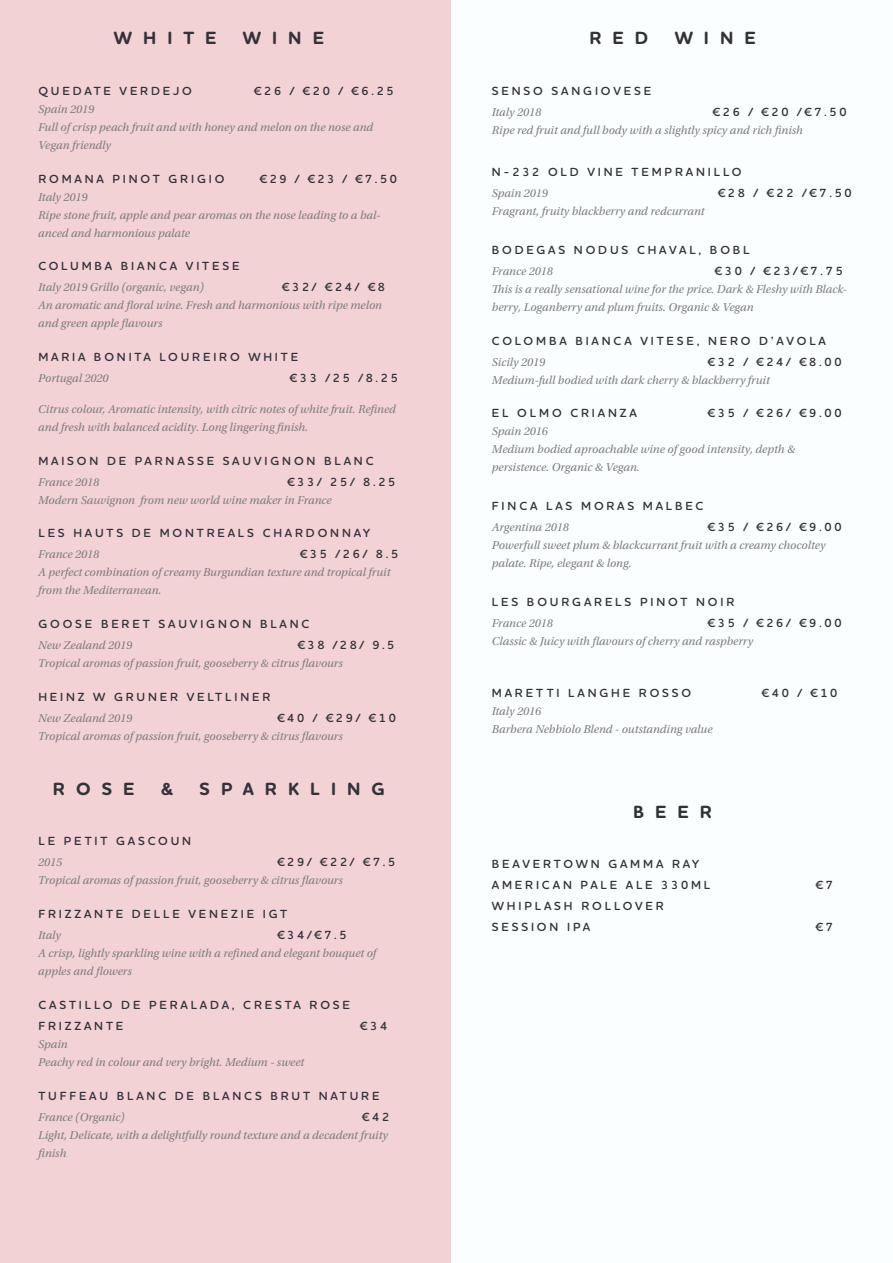
<style>
.page{position:relative;width:893px;height:1263px;background:#fbfeff}
.page>*{position:absolute;margin:0;border:0;box-sizing:border-box;transform-origin:0 0}
.t1{font:700 18px "Houschka Rounded";letter-spacing:.615em;color:#323239}
.t2{font:italic 12px/18px "Utopia Std";color:#7e7e7e}
.t3{font:600 12px/21px "Houschka Rounded";letter-spacing:.24em;color:#323239}
</style>
<div class="page">
<div style="left:0;top:0;width:451px;height:1263px;background:#f2d2d5"></div>
<h1 class="t1" style="left:114px;top:26px;width:104px">WHITE</h1>
<h1 class="t1" style="left:243px;top:26px;width:83px">WINE</h1>
<p class="t3" style="left:38px;top:80px;width:155px">QUEDATE VERDEJO</p>
<p class="t3" style="left:254px;top:80px;width:141px">€26 / €20 / €6.25</p>
<p class="t2" style="left:38px;top:100px;width:337px">Spain 2019<br>Full of crisp peach fruit and with honey and melon on the nose and<br>Vegan friendly</p>
<p class="t3" style="left:38px;top:168px;width:188px">ROMANA PINOT GRIGIO</p>
<p class="t3" style="left:260px;top:168px;width:139px">€29 / €23 / €7.50</p>
<p class="t2" style="left:38px;top:188px;width:344px">Italy 2019<br>Ripe stone fruit, apple and pear aromas on the nose leading to a bal&shy;anced and harmonious palate</p>
<p class="t3" style="left:38px;top:256px;width:203px">COLUMBA BIANCA VITESE</p>
<p class="t2" style="left:38px;top:279px;width:167px">Italy 2019 Grillo (organic, vegan)</p>
<p class="t3" style="left:282px;top:277px;width:104px">€32/ €24/ €8</p>
<p class="t2" style="left:38px;top:297px;width:345px">An aromatic and floral wine. Fresh and harmonious with ripe melon and green apple flavours</p>
<p class="t3" style="left:38px;top:346px;width:261px">MARIA BONITA LOUREIRO WHITE</p>
<p class="t2" style="left:38px;top:369px;width:72px">Portugal 2020</p>
<p class="t3" style="left:290px;top:367px;width:110px">€33 /25 /8.25</p>
<p class="t2" style="left:38px;top:400px;width:359px">Citrus colour, Aromatic intensity, with citric notes of white fruit. Refined and fresh with balanced acidity. Long lingering finish.</p>
<p class="t3" style="left:38px;top:450px;width:337px">MAISON DE PARNASSE SAUVIGNON BLANC</p>
<p class="t2" style="left:38px;top:473px;width:62px">France 2018</p>
<p class="t3" style="left:287px;top:471px;width:110px">€33/ 25/ 8.25</p>
<p class="t2" style="left:38px;top:491px;width:295px">Modern Sauvignon from new world wine maker in France</p>
<p class="t3" style="left:38px;top:523px;width:333px">LES HAUTS DE MONTREALS CHARDONNAY</p>
<p class="t2" style="left:38px;top:546px;width:62px">France 2018</p>
<p class="t3" style="left:300px;top:544px;width:100px">€35 /26/ 8.5</p>
<p class="t2" style="left:38px;top:564px;width:354px">A perfect combination of creamy Burgundian texture and tropical fruit from the Mediterranean.</p>
<p class="t3" style="left:38px;top:613px;width:273px">GOOSE BERET SAUVIGNON BLANC</p>
<p class="t2" style="left:38px;top:636px;width:95px">New Zealand 2019</p>
<p class="t3" style="left:298px;top:634px;width:98px">€38 /28/ 9.5</p>
<p class="t2" style="left:38px;top:654px;width:306px">Tropical aromas of passion fruit, gooseberry &amp; citrus flavours</p>
<p class="t3" style="left:38px;top:686px;width:233px">HEINZ W GRUNER VELTLINER</p>
<p class="t2" style="left:38px;top:709px;width:95px">New Zealand 2019</p>
<p class="t3" style="left:277px;top:707px;width:120px">€40 / €29/ €10</p>
<p class="t2" style="left:38px;top:727px;width:306px">Tropical aromas of passion fruit, gooseberry &amp; citrus flavours</p>
<h1 class="t1" style="left:53px;top:777px;width:83px">ROSE</h1>
<h1 class="t1" style="left:161px;top:777px;width:14px">&amp;</h1>
<h1 class="t1" style="left:200px;top:777px;width:187px">SPARKLING</h1>
<p class="t3" style="left:38px;top:831px;width:154px">LE PETIT GASCOUN</p>
<p class="t2" style="left:38px;top:854px;width:25px">2015</p>
<p class="t3" style="left:277px;top:852px;width:120px">€29/ €22/ €7.5</p>
<p class="t2" style="left:38px;top:872px;width:306px">Tropical aromas of passion fruit, gooseberry &amp; citrus flavours</p>
<p class="t3" style="left:38px;top:903px;width:250px">FRIZZANTE DELLE VENEZIE IGT</p>
<p class="t2" style="left:38px;top:926px;width:24px">Italy</p>
<p class="t3" style="left:277px;top:924px;width:71px">€34/€7.5</p>
<p class="t2" style="left:38px;top:944px;width:339px">A crisp, lightly sparkling wine with a refined and elegant bouquet of apples and flowers</p>
<p class="t3" style="left:38px;top:994px;width:313px">CASTILLO DE PERALADA, CRESTA ROSE<br>FRIZZANTE</p>
<p class="t3" style="left:360px;top:1015px;width:28px">€34</p>
<p class="t2" style="left:38px;top:1035px;width:268px">Spain<br>Peachy red in colour and very bright. Medium - sweet</p>
<p class="t3" style="left:38px;top:1085px;width:343px">TUFFEAU BLANC DE BLANCS BRUT NATURE</p>
<p class="t2" style="left:38px;top:1108px;width:88px">France (Organic)</p>
<p class="t3" style="left:362px;top:1106px;width:28px">€42</p>
<p class="t2" style="left:38px;top:1126px;width:351px">Light, Delicate, with a delightfully round texture and a decadent fruity finish</p>
<h1 class="t1" style="left:589px;top:26px;width:60px">RED</h1>
<h1 class="t1" style="left:675px;top:26px;width:83px">WINE</h1>
<p class="t3" style="left:492px;top:80px;width:161px">SENSO SANGIOVESE</p>
<p class="t2" style="left:492px;top:103px;width:51px">Italy 2018</p>
<p class="t3" style="left:713px;top:101px;width:135px">€26 / €20 /€7.50</p>
<p class="t2" style="left:492px;top:121px;width:313px">Ripe red fruit and full body with a slightly spicy and rich finish</p>
<p class="t3" style="left:492px;top:161px;width:251px">N-232 OLD VINE TEMPRANILLO</p>
<p class="t2" style="left:492px;top:184px;width:58px">Spain 2019</p>
<p class="t3" style="left:718px;top:182px;width:135px">€28 / €22 /€7.50</p>
<p class="t2" style="left:492px;top:202px;width:214px">Fragrant, fruity blackberry and redcurrant</p>
<p class="t3" style="left:492px;top:239px;width:259px">BODEGAS NODUS CHAVAL, BOBL</p>
<p class="t2" style="left:492px;top:262px;width:62px">France 2018</p>
<p class="t3" style="left:715px;top:260px;width:129px">€30 / €23/€7.75</p>
<p class="t2" style="left:492px;top:280px;width:357px">This is a really sensational wine for the price. Dark &amp; Fleshy with Black&shy;berry, Loganberry and plum fruits. Organic &amp; Vegan</p>
<p class="t3" style="left:492px;top:330px;width:336px">COLOMBA BIANCA VITESE, NERO D’AVOLA</p>
<p class="t2" style="left:492px;top:353px;width:55px">Sicily 2019</p>
<p class="t3" style="left:708px;top:351px;width:135px">€32 / €24/ €8.00</p>
<p class="t2" style="left:492px;top:371px;width:279px">Medium-full bodied with dark cherry &amp; blackberry fruit</p>
<p class="t3" style="left:492px;top:403px;width:146px">EL OLMO CRIANZA</p>
<p class="t3" style="left:708px;top:403px;width:135px">€35 / €26/ €9.00</p>
<p class="t2" style="left:492px;top:423px;width:305px">Spain 2016<br>Medium bodied aproachable wine of good intensity, depth &amp; persistence. Organic &amp; Vegan.</p>
<p class="t3" style="left:492px;top:496px;width:213px">FINCA LAS MORAS MALBEC</p>
<p class="t2" style="left:492px;top:519px;width:78px">Argentina 2018</p>
<p class="t3" style="left:708px;top:517px;width:135px">€35 / €26/ €9.00</p>
<p class="t2" style="left:492px;top:537px;width:335px">Powerfull sweet plum &amp; blackcurrant fruit with a creamy chocoltey palate. Ripe, elegant &amp; long.</p>
<p class="t3" style="left:492px;top:592px;width:244px">LES BOURGARELS PINOT NOIR</p>
<p class="t2" style="left:492px;top:615px;width:62px">France 2018</p>
<p class="t3" style="left:708px;top:613px;width:135px">€35 / €26/ €9.00</p>
<p class="t2" style="left:492px;top:633px;width:263px">Classic &amp; Juicy with flavours of cherry and raspberry</p>
<p class="t3" style="left:492px;top:682px;width:201px">MARETTI LANGHE ROSSO</p>
<p class="t3" style="left:762px;top:682px;width:77px">€40 / €10</p>
<p class="t2" style="left:492px;top:702px;width:222px">Italy 2016<br>Barbera Nebbiolo Blend - outstanding value</p>
<h1 class="t1" style="left:633px;top:800px;width:81px">BEER</h1>
<p class="t3" style="left:492px;top:854px;width:220px">BEAVERTOWN GAMMA RAY<br>AMERICAN PALE ALE 330ML</p>
<p class="t3" style="left:492px;top:896px;width:173px">WHIPLASH ROLLOVER<br>SESSION IPA</p>
<p class="t3" style="left:816px;top:875px;width:19px">€7</p>
<p class="t3" style="left:816px;top:917px;width:19px">€7</p>
</div>
